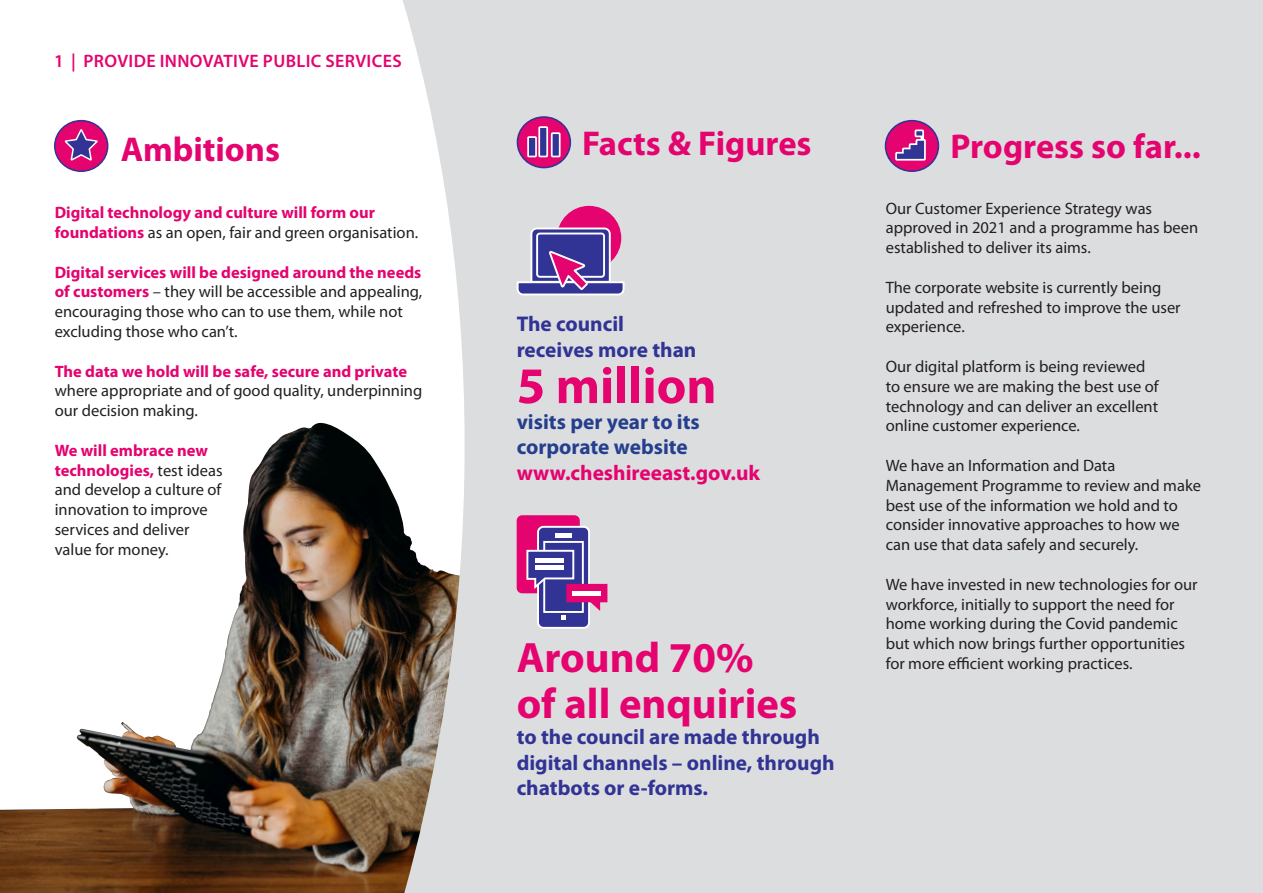
<style>
.page{position:relative;width:1263px;height:893px;background:#dcdddf}
.page>*{position:absolute;margin:0;border:0;box-sizing:border-box;transform-origin:0 0}
.t1{font:700 51.6px "Myriad Pro";color:#e4036f}
.t2{font:700 42.6px "Myriad Pro";color:#e4036f}
.t3{font:700 34.5px "Myriad Pro";color:#e4036f}
.t4{font:700 21.3px/25.7px "Myriad Pro";color:#313494}
.t5{font:700 21.3px/25.7px "Myriad Pro";color:#253f8e}
.t6{font:700 21.3px "Myriad Pro";color:#e4036f}
.t7{font:600 18px "Myriad Pro";letter-spacing:.02em;color:#e4036f}
.t8{font:16.5px/19.8px "Myriad Pro";color:#231f20}
.t9{font:700 16.5px/19.8px "Myriad Pro";color:#e4036f}
.s1{font-weight:400;color:#231f20}
.s2{font-weight:700;color:#e4036f}
</style>
<div class="page">
<svg style="left:0;top:0;width:597px;height:893px;fill:#fff"></svg>
<img style="left:76px;top:427px;width:236px;height:372px">
<div style="left:55px;top:121px;width:53px;height:50px;background:#e4036f;border-radius:50%"></div>
<div style="left:54px;top:120px;width:54px;height:52px;border:2px solid #313494;border-radius:50%"></div>
<svg style="left:63px;top:128px;width:36px;height:33px"></svg>
<div style="left:557px;top:206px;width:64px;height:64px;background:#e4036f;border-radius:50%"></div>
<svg style="left:516px;top:227px;width:109px;height:69px"></svg>
<div style="left:517px;top:515px;width:63px;height:78px;background:#e4036f;border-radius:5px"></div>
<div style="left:538px;top:527px;width:51px;height:101px;background:#313494;border-radius:5px"></div>
<div style="left:537px;top:526px;width:53px;height:103px;border:2px solid #fff;border-radius:5px"></div>
<div style="left:543px;top:541px;width:41px;height:72px;background:#313494;border:2px solid #fff"></div>
<hr style="left:555px;top:534px;width:17px;height:4px;background:#fff">
<svg style="left:525px;top:549px;width:82px;height:71px"></svg>
<hr style="left:572px;top:591px;width:28px;height:4px;background:#fff">
<div style="left:517px;top:117px;width:53px;height:51px;background:#e4036f;border-radius:50%"></div>
<div style="left:517px;top:116px;width:54px;height:52px;border:2px solid #313494;border-radius:50%"></div>
<svg style="left:527px;top:126px;width:34px;height:32px"></svg>
<div style="left:885px;top:121px;width:53px;height:50px;background:#e4036f;border-radius:50%"></div>
<div style="left:885px;top:120px;width:54px;height:52px;border:2px solid #313494;border-radius:50%"></div>
<svg style="left:895px;top:129px;width:31px;height:32px"></svg>
<p class="t7" style="left:54px;top:49px;width:349px">1 | PROVIDE INNOVATIVE PUBLIC SERVICES</p>
<p class="t3" style="left:121px;top:127px;width:161px">Ambitions</p>
<p class="t9" style="left:55px;top:202px;width:365px">Digital technology and culture will form our foundations <span class="s1">as an open, fair and green organisation.</span></p>
<p class="t8" style="left:55px;top:262px;width:369px"><span class="s2">Digital services will be designed around the needs of customers</span> – they will be accessible and appealing, encouraging those who can to use them, while not excluding those who can’t.</p>
<p class="t8" style="left:55px;top:361px;width:369px"><span class="s2">The data we hold will be safe, secure and private </span>where appropriate and of good quality, underpinning our decision making.</p>
<p class="t8" style="left:55px;top:440px;width:169px"><span class="s2">We will embrace new technologies,</span> test ideas and develop a culture of innovation to improve services and deliver value for money.</p>
<p class="t3" style="left:582px;top:121px;width:231px">Facts &amp; Figures</p>
<p class="t4" style="left:517px;top:311px;width:181px">The council receives more than</p>
<p class="t1" style="left:517px;top:352px;width:201px">5 million</p>
<p class="t5" style="left:517px;top:408px;width:185px">visits per year to its corporate website</p>
<p class="t6" style="left:517px;top:459px;width:245px">www.cheshireeast.gov.uk</p>
<p class="t2" style="left:517px;top:630px;width:239px">Around 70%</p>
<p class="t2" style="left:517px;top:676px;width:282px">of all enquiries</p>
<p class="t4" style="left:517px;top:723px;width:319px">to the council are made through digital channels – online, through chatbots or e-forms.</p>
<p class="t3" style="left:950px;top:124px;width:252px">Progress so far...</p>
<p class="t8" style="left:886px;top:198px;width:314px">Our Customer Experience Strategy was approved in 2021 and a programme has been established to deliver its aims.</p>
<p class="t8" style="left:886px;top:277px;width:296px">The corporate website is currently being updated and refreshed to improve the user experience.</p>
<p class="t8" style="left:886px;top:356px;width:274px">Our digital platform is being reviewed to ensure we are making the best use of technology and can deliver an excellent online customer experience.</p>
<p class="t8" style="left:886px;top:455px;width:317px">We have an Information and Data Management Programme to review and make best use of the information we hold and to consider innovative approaches to how we can use that data safely and securely.</p>
<p class="t8" style="left:886px;top:574px;width:313px">We have invested in new technologies for our workforce, initially to support the need for home working during the Covid pandemic but which now brings further opportunities for more efficient working practices.</p>
</div>
